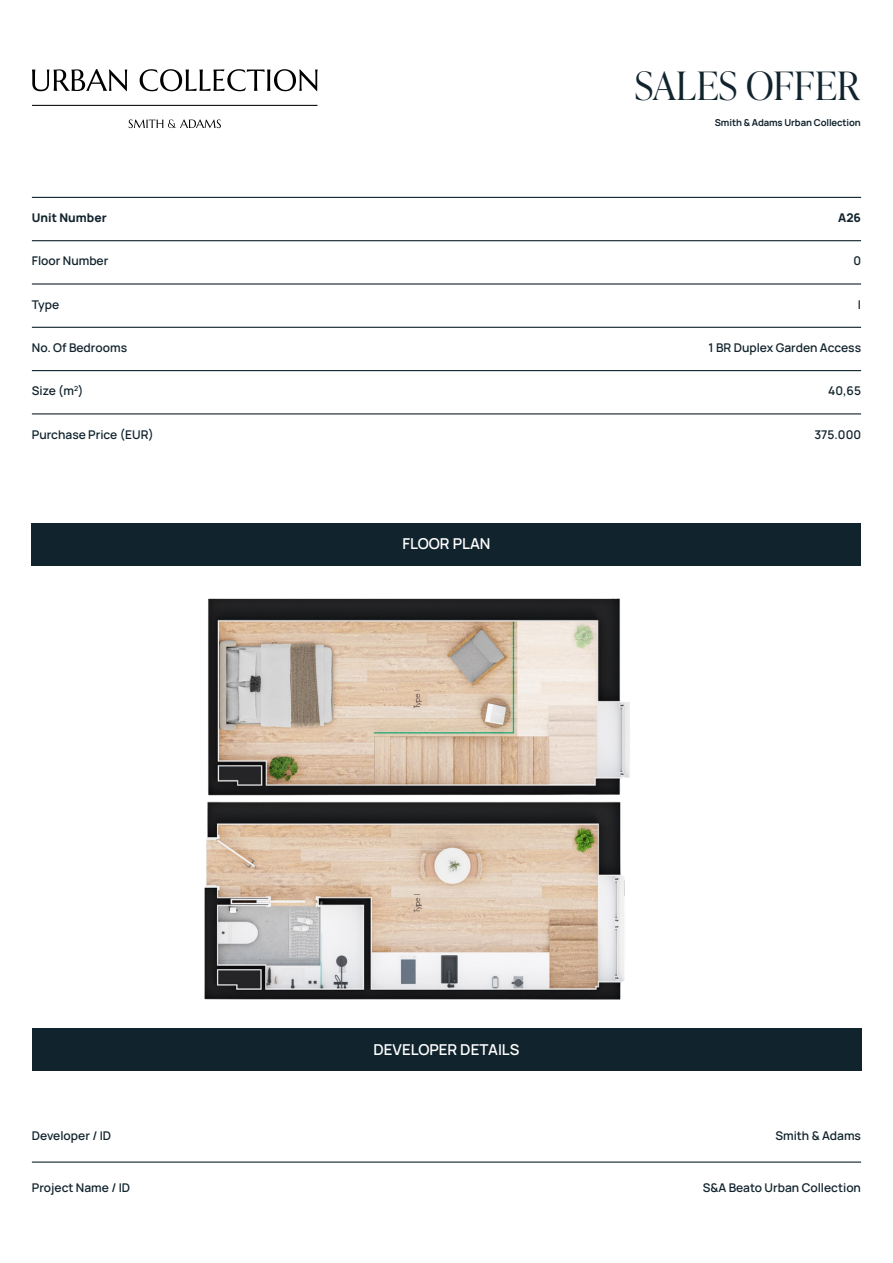
<style>
.page{position:relative;width:893px;height:1263px;background:#fff}
.page>*{position:absolute;margin:0;border:0;box-sizing:border-box;transform-origin:0 0}
.t1{font:300 39px "Ivy Presto Display";letter-spacing:.01em;color:#11232d}
.t2{font:600 15px "Manrope";color:#fff}
.t3{font:600 12px "Manrope";color:#11232d}
.t4{font:800 12px "Manrope";color:#11232d}
.t5{font:700 9.45px "Manrope";letter-spacing:-.01em;color:#11232d}
</style>
<div class="page">
<hr style="left:32px;top:105px;width:286px;height:1px;background:#000">
<svg style="left:32px;top:69px;width:95px;height:22px"></svg>
<svg style="left:140px;top:69px;width:178px;height:22px"></svg>
<svg style="left:129px;top:119px;width:92px;height:9px"></svg>
<hr style="left:32px;top:197px;width:829px;height:1px;background:#11232d">
<hr style="left:32px;top:240px;width:829px;height:1px;background:#11232d">
<hr style="left:32px;top:283px;width:829px;height:1px;background:#11232d">
<hr style="left:32px;top:327px;width:829px;height:1px;background:#11232d">
<hr style="left:32px;top:370px;width:829px;height:1px;background:#11232d">
<hr style="left:32px;top:413px;width:829px;height:1px;background:#11232d">
<hr style="left:32px;top:1161px;width:829px;height:1px;background:#11232d">
<div style="left:32px;top:523px;width:829px;height:43px;background:#11232d"></div>
<div style="left:32px;top:1028px;width:829px;height:42px;background:#11232d"></div>
<img style="left:204px;top:598px;width:426px;height:402px">
<p class="t1" style="left:635px;top:58px;width:226px">SALES OFFER</p>
<p class="t5" style="left:715px;top:115px;width:148px">Smith &amp; Adams Urban Collection</p>
<p class="t4" style="left:32px;top:207px;width:76px">Unit Number</p>
<p class="t3" style="left:32px;top:251px;width:78px">Floor Number</p>
<p class="t3" style="left:32px;top:294px;width:29px">Type</p>
<p class="t3" style="left:32px;top:338px;width:97px">No. Of Bedrooms</p>
<p class="t3" style="left:32px;top:381px;width:53px">Size (m<sup>2</sup>)</p>
<p class="t3" style="left:32px;top:424px;width:123px">Purchase Price (EUR)</p>
<p class="t4" style="left:838px;top:207px;width:24px">A26</p>
<p class="t3" style="left:853px;top:251px;width:9px">0</p>
<p class="t3" style="left:858px;top:294px;width:5px">I</p>
<p class="t3" style="left:709px;top:338px;width:154px">1 BR Duplex Garden Access</p>
<p class="t3" style="left:828px;top:381px;width:34px">40,65</p>
<p class="t3" style="left:814px;top:424px;width:48px">375.000</p>
<p class="t2" style="left:402px;top:531px;width:90px">FLOOR PLAN</p>
<p class="t2" style="left:374px;top:1037px;width:147px">DEVELOPER DETAILS</p>
<p class="t3" style="left:32px;top:1126px;width:81px">Developer / ID</p>
<p class="t3" style="left:775px;top:1126px;width:87px">Smith &amp; Adams</p>
<p class="t3" style="left:32px;top:1178px;width:100px">Project Name / ID</p>
<p class="t3" style="left:703px;top:1178px;width:160px">S&amp;A Beato Urban Collection</p>
</div>
